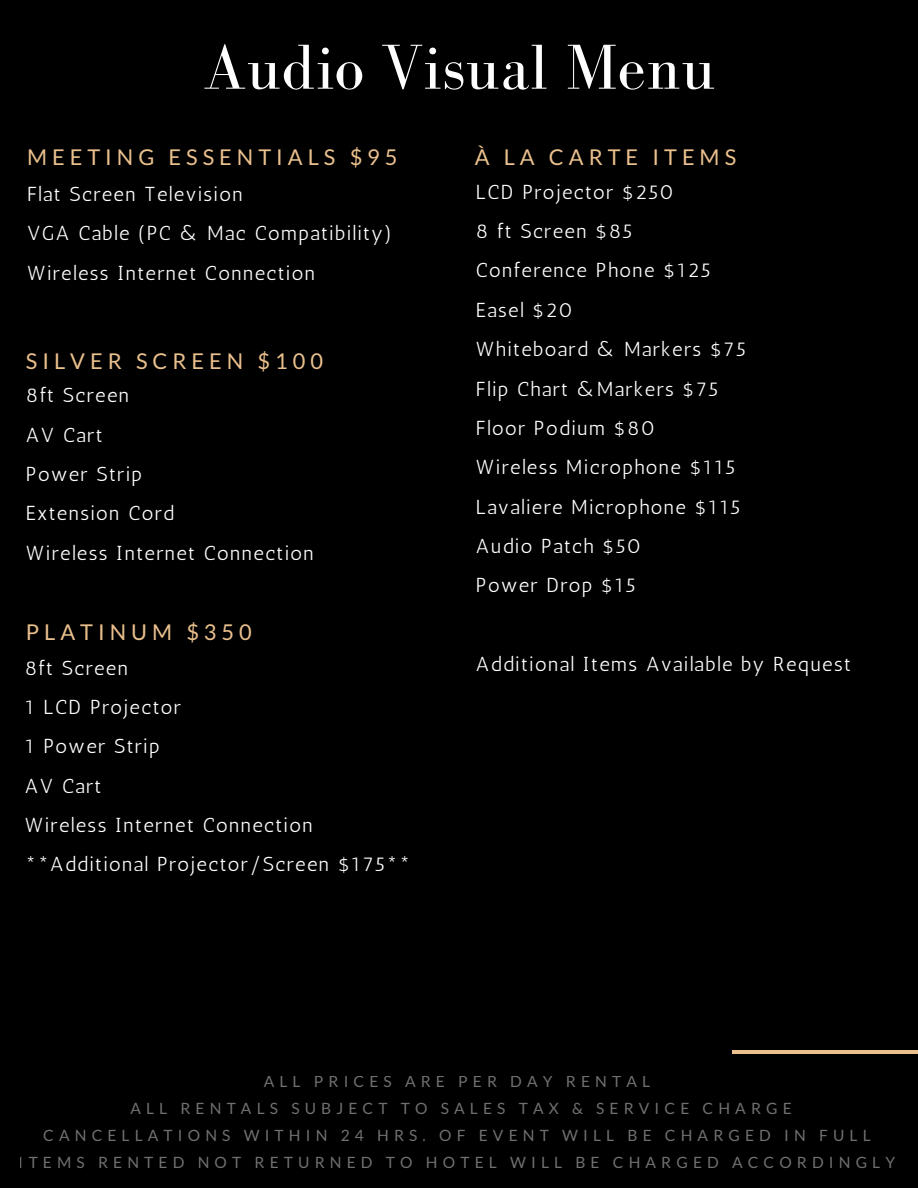
<style>
.page{position:relative;width:918px;height:1188px;background:#000}
.page>*{position:absolute;margin:0;border:0;box-sizing:border-box;transform-origin:0 0}
.t1{font:65.4px "Bodoni FLF";color:#fff}
.t2{font:21.75px "Lato";letter-spacing:.23em;color:#eac08d}
.t3{font:20.25px/39.3px "Antic";letter-spacing:.07em;color:#fff}
.t4{font:15.6px/27px "Lato";letter-spacing:.33em;color:#d9d9d9;text-align:center}
</style>
<div class="page">
<hr style="left:733px;top:1051px;width:185px;height:3px;background:#eac08d">
<h1 class="t1" style="left:203px;top:32px;width:515px">Audio Visual Menu</h1>
<p class="t2" style="left:27px;top:144px;width:372px">MEETING ESSENTIALS $95</p>
<p class="t3" style="left:27px;top:174px;width:367px">Flat Screen Television<br>VGA Cable (PC &amp; Mac Compatibility)<br>Wireless Internet Connection</p>
<p class="t2" style="left:26px;top:347px;width:299px">SILVER SCREEN $100</p>
<p class="t3" style="left:26px;top:376px;width:290px">8ft Screen<br>AV Cart<br>Power Strip<br>Extension Cord<br>Wireless Internet Connection</p>
<p class="t2" style="left:26px;top:618px;width:228px">PLATINUM $350</p>
<p class="t3" style="left:25px;top:648px;width:387px">8ft Screen<br>1 LCD Projector<br>1 Power Strip<br>AV Cart<br>Wireless Internet Connection **Additional Projector/Screen $175**</p>
<p class="t2" style="left:475px;top:144px;width:263px">À LA CARTE ITEMS</p>
<p class="t3" style="left:476px;top:172px;width:271px">LCD Projector $250<br>8 ft Screen $85<br>Conference Phone $125<br>Easel $20<br>Whiteboard &amp; Markers $75<br>Flip Chart &amp;Markers $75<br>Floor Podium $80<br>Wireless Microphone $115<br>Lavaliere Microphone $115<br>Audio Patch $50<br>Power Drop $15</p>
<p class="t3" style="left:476px;top:645px;width:376px">Additional Items Available by Request</p>
<p class="t4" style="left:19px;top:1068px;width:878px">ALL PRICES ARE PER DAY RENTAL<br>ALL RENTALS SUBJECT TO SALES TAX &amp; SERVICE CHARGE<br>CANCELLATIONS WITHIN 24 HRS. OF EVENT WILL BE CHARGED IN FULL ITEMS RENTED NOT RETURNED TO HOTEL WILL BE CHARGED ACCORDINGLY</p>
</div>
